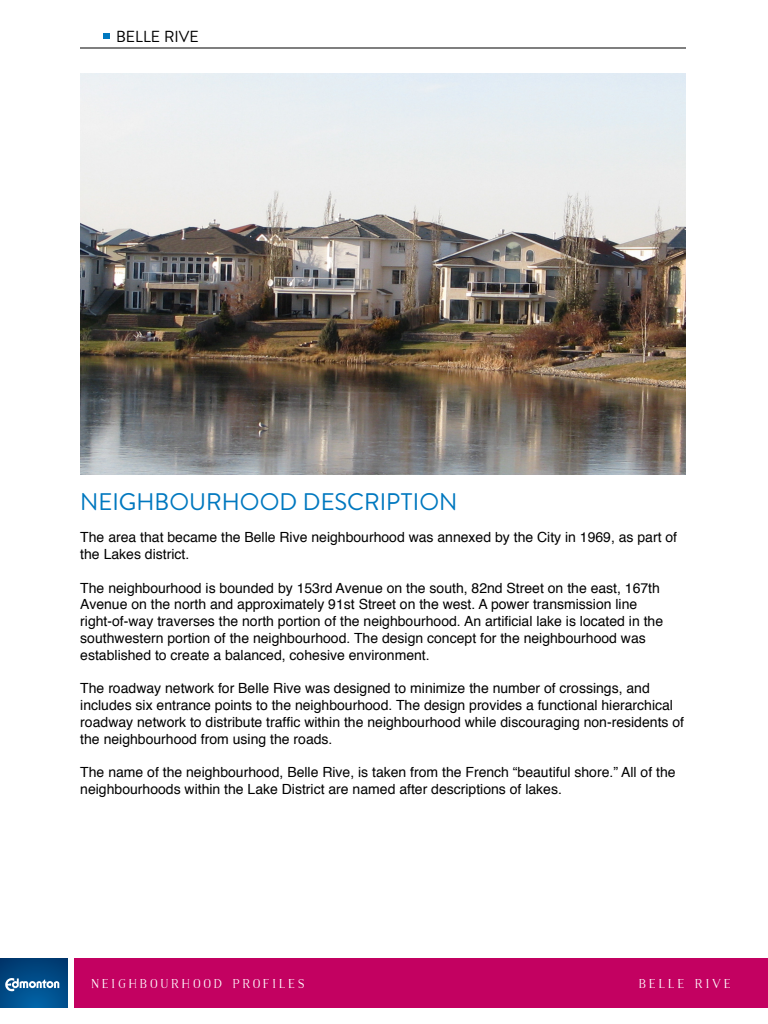
<style>
.page{position:relative;width:768px;height:1024px;background:#fff}
.page>*{position:absolute;margin:0;border:0;box-sizing:border-box;transform-origin:0 0}
.t1{font:24px "Brandon Text";color:#0078bf}
.t2{font:16px "Brandon Text";color:#000}
.t3{font:14px/16.8px "Helvetica";color:#000}
.t4{font:700 12px "Naive";letter-spacing:.2em;color:#fff}
</style>
<div class="page">
<div style="left:0;top:958px;width:68px;height:50px;background:linear-gradient(to bottom,#00396f,#015999)"></div>
<svg style="left:5px;top:978px;width:54px;height:13px"></svg>
<div style="left:74px;top:958px;width:694px;height:50px;background:#c30161"></div>
<hr style="left:80px;top:48px;width:606px;height:1px;background:#000">
<svg style="left:104px;top:34px;width:6px;height:5px"></svg>
<img style="left:80px;top:73px;width:606px;height:402px">
<p class="t2" style="left:116px;top:25px;width:84px">BELLE RIVE</p>
<h1 class="t1" style="left:80px;top:485px;width:379px">NEIGHBOURHOOD DESCRIPTION</h1>
<p class="t3" style="left:80px;top:529px;width:598px">The area that became the Belle Rive neighbourhood was annexed by the City in 1969, as part of the Lakes district.</p>
<p class="t3" style="left:80px;top:580px;width:584px">The neighbourhood is bounded by 153rd Avenue on the south, 82nd Street on the east, 167th Avenue on the north and approximately 91st Street on the west. A power transmission line right-of-way traverses the north portion of the neighbourhood. An artificial lake is located in the southwestern portion of the neighbourhood. The design concept for the neighbourhood was established to create a balanced, cohesive environment.</p>
<p class="t3" style="left:80px;top:681px;width:605px">The roadway network for Belle Rive was designed to minimize the number of crossings, and includes six entrance points to the neighbourhood. The design provides a functional hierarchical roadway network to distribute traffic within the neighbourhood while discouraging non-residents of the neighbourhood from using the roads.</p>
<p class="t3" style="left:80px;top:765px;width:597px">The name of the neighbourhood, Belle Rive, is taken from the French “beautiful shore.” All of the neighbourhoods within the Lake District are named after descriptions of lakes.</p>
<p class="t4" style="left:91px;top:976px;width:215px">NEIGHBOURHOOD PROFILES</p>
<p class="t4" style="left:639px;top:976px;width:94px">BELLE RIVE</p>
</div>
